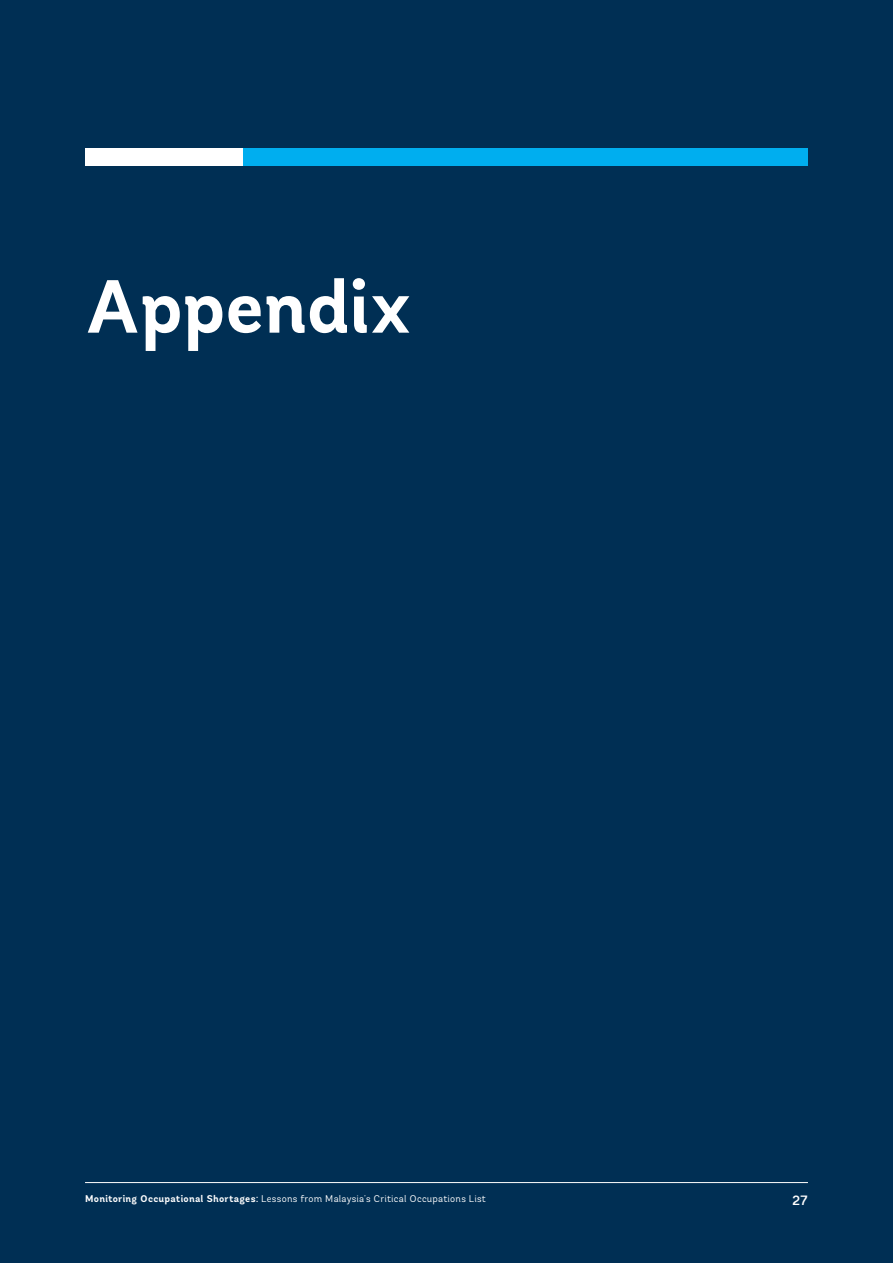
<style>
.page{position:relative;width:893px;height:1263px;background:#002f54}
.page>*{position:absolute;margin:0;border:0;box-sizing:border-box;transform-origin:0 0}
.t1{font:700 75px "Andes";letter-spacing:-.015em;color:#fff}
.t2{font:500 13.5px "Andes";color:#fff}
.t3{font:9.75px "Andes";letter-spacing:.025em;color:#fff}
.s1{font-weight:700}
</style>
<div class="page">
<div style="left:85px;top:149px;width:723px;height:17px;background:#00aeef"></div>
<div style="left:85px;top:149px;width:157px;height:17px;background:#fff"></div>
<hr style="left:85px;top:1182px;width:723px;height:1px;background:#fff">
<h1 class="t1" style="left:85px;top:259px;width:328px">Appendix</h1>
<p class="t3" style="left:85px;top:1193px;width:403px"><span class="s1">Monitoring Occupational Shortages:</span> Lessons from Malaysia’s Critical Occupations List</p>
<h2 class="t2" style="left:792px;top:1192px;width:17px">27</h2>
</div>
